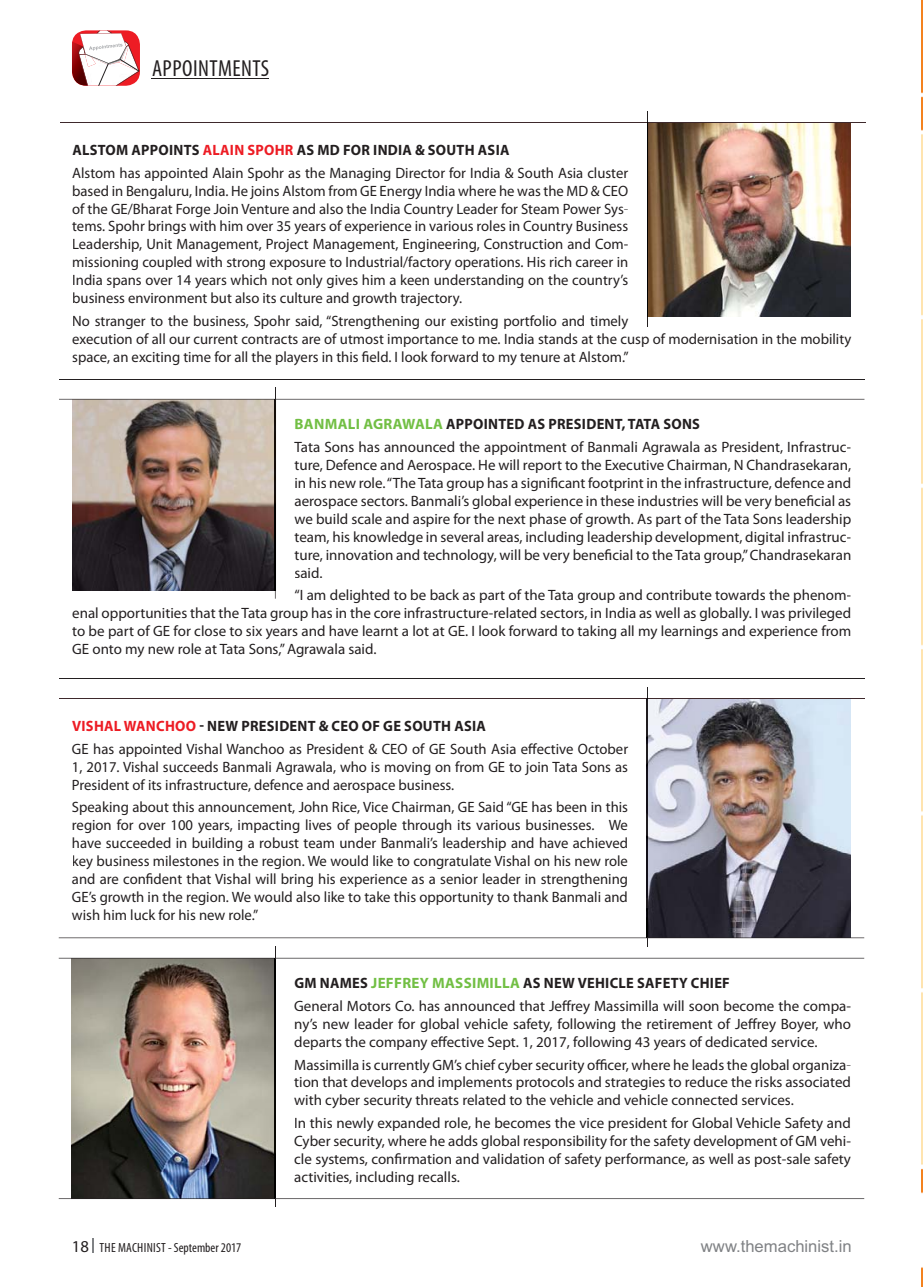
<style>
.page{position:relative;width:923px;height:1287px;background:#fff}
.page>*{position:absolute;margin:0;border:0;box-sizing:border-box;transform-origin:0 0}
.t1{font:condensed 23.28px "Myriad Pro";letter-spacing:.02em;color:#231f20}
.t2{font:16.62px "Arial";color:#808285}
.t3{font:15.05px/18px "Myriad Pro";color:#231f20}
.t4{font:condensed 13.3px "Myriad Pro";color:#231f20}
.s1{font-weight:700}
.s2{font-weight:700;color:#ed1c24}
.s3{font-weight:700;color:#72bf44}
.s4{font-stretch:normal;font-size:16.62px}
</style>
<div class="page">
<hr style="left:152px;top:78px;width:117px;height:1px;background:#231f20">
<img style="left:83px;top:30px;width:52px;height:3px">
<svg style="left:72px;top:33px;width:68px;height:53px"></svg>
<svg style="left:93px;top:1238px;width:1px;height:14px"></svg>
<img style="left:646px;top:699px;width:204px;height:238px">
<img style="left:647px;top:123px;width:203px;height:193px">
<img style="left:72px;top:400px;width:203px;height:191px">
<img style="left:72px;top:959px;width:203px;height:239px">
<hr style="left:59px;top:678px;width:805px;height:1px;background:#231f20">
<hr style="left:275px;top:1198px;width:588px;height:1px;background:#231f20">
<hr style="left:59px;top:1198px;width:215px;height:1px;background:#231f20">
<hr style="left:275px;top:399px;width:589px;height:1px;background:#231f20">
<hr style="left:59px;top:399px;width:216px;height:1px;background:#231f20">
<hr style="left:275px;top:958px;width:588px;height:1px;background:#231f20">
<hr style="left:59px;top:958px;width:215px;height:1px;background:#231f20">
<svg style="left:275px;top:387px;width:1px;height:212px"></svg>
<hr style="left:647px;top:937px;width:216px;height:1px;background:#231f20">
<hr style="left:59px;top:937px;width:587px;height:1px;background:#231f20">
<hr style="left:59px;top:379px;width:805px;height:1px;background:#231f20">
<hr style="left:60px;top:698px;width:804px;height:1px;background:#3e292c">
<hr style="left:60px;top:122px;width:805px;height:1px;background:#3e292c">
<img style="left:921px;top:0;width:1px;height:1287px">
<h1 class="t1" style="left:152px;top:60px;width:119px">APPOINTMENTS</h1>
<p class="t3" style="left:72px;top:139px;width:557px;line-height:22.8px"><span class="s1">ALSTOM APPOINTS</span> <span class="s2">ALAIN SPOHR</span> <span class="s1">AS MD FOR INDIA &amp; SOUTH ASIA<br></span>Alstom has appointed Alain Spohr as the Managing Director for India &amp; South Asia cluster</p>
<p class="t3" style="left:72px;top:182px;width:557px;text-align:justify">based in Bengaluru, India. He joins Alstom from GE Energy India where he was the MD &amp; CEO of the GE/Bharat Forge Join Venture and also the India Country Leader for Steam Power Sys&shy;tems. Spohr brings with him over 35 years of experience in various roles in Country Business Leadership, Unit Management, Project Management, Engineering, Construction and Com&shy;missioning coupled with strong exposure to Industrial/factory operations. His rich career in India spans over 14 years which not only gives him a keen understanding on the country’s business environment but also its culture and growth trajectory.</p>
<p class="t3" style="left:72px;top:313px;width:780px">No stranger to the business, Spohr said, “Strengthening our existing portfolio and timely<br>execution of all our current contracts are of utmost importance to me. India stands at the cusp of modernisation in the mobility space, an exciting time for all the players in this field. I look forward to my tenure at Alstom.”</p>
<p class="t3" style="left:294px;top:413px;width:558px;line-height:22.8px"><span class="s3">BANMALI AGRAWALA</span> <span class="s1">APPOINTED AS PRESIDENT, TATA SONS<br></span>Tata Sons has announced the appointment of Banmali Agrawala as President, Infrastruc-</p>
<p class="t3" style="left:294px;top:457px;width:558px;text-align:justify">ture, Defence and Aerospace. He will report to the Executive Chairman, N Chandrasekaran, in his new role. “The Tata group has a significant footprint in the infrastructure, defence and aerospace sectors. Banmali’s global experience in these industries will be very beneficial as we build scale and aspire for the next phase of growth. As part of the Tata Sons leadership team, his knowledge in several areas, including leadership development, digital infrastruc&shy;ture, innovation and technology, will be very beneficial to the Tata group,” Chandrasekaran said.</p>
<p class="t3" style="left:72px;top:587px;width:780px;text-align:justify;text-indent:222px">“I am delighted to be back as part of the Tata group and contribute towards the phenom&shy;enal opportunities that the Tata group has in the core infrastructure-related sectors, in India as well as globally. I was privileged to be part of GE for close to six years and have learnt a lot at GE. I look forward to taking all my learnings and experience from GE onto my new role at Tata Sons,” Agrawala said.</p>
<p class="t3" style="left:72px;top:715px;width:557px;line-height:22.8px"><span class="s2">VISHAL WANCHOO</span> <span class="s1">- NEW PRESIDENT &amp; CEO OF GE SOUTH ASIA<br></span>GE has appointed Vishal Wanchoo as President &amp; CEO of GE South Asia effective October</p>
<p class="t3" style="left:72px;top:758px;width:557px">1, 2017. Vishal succeeds Banmali Agrawala, who is moving on from GE to join Tata Sons as<br>President of its infrastructure, defence and aerospace business.</p>
<p class="t3" style="left:72px;top:799px;width:557px;text-align:justify">Speaking about this announcement, John Rice, Vice Chairman, GE Said “GE has been in this region for over 100 years, impacting lives of people through its various businesses. We have succeeded in building a robust team under Banmali’s leadership and have achieved key business milestones in the region. We would like to congratulate Vishal on his new role and are confident that Vishal will bring his experience as a senior leader in strengthening GE’s growth in the region. We would also like to take this opportunity to thank Banmali and wish him luck for his new role.”</p>
<p class="t3" style="left:294px;top:972px;width:558px;line-height:22.8px"><span class="s1">GM NAMES</span> <span class="s3">JEFFREY MASSIMILLA</span> <span class="s1">AS NEW VEHICLE SAFETY CHIEF<br></span>General Motors Co. has announced that Jeffrey Massimilla will soon become the compa-</p>
<p class="t3" style="left:294px;top:1015px;width:558px">ny’s new leader for global vehicle safety, following the retirement of Jeffrey Boyer, who departs the company effective Sept. 1, 2017, following 43 years of dedicated service.</p>
<p class="t3" style="left:294px;top:1056px;width:558px;text-align:justify">Massimilla is currently GM’s chief cyber security officer, where he leads the global organiza&shy;tion that develops and implements protocols and strategies to reduce the risks associated with cyber security threats related to the vehicle and vehicle connected services.</p>
<p class="t3" style="left:294px;top:1115px;width:558px;text-align:justify">In this newly expanded role, he becomes the vice president for Global Vehicle Safety and Cyber security, where he adds global responsibility for the safety development of GM vehi&shy;cle systems, confirmation and validation of safety performance, as well as post-sale safety activities, including recalls.</p>
<p class="t4" style="left:72px;top:1243px;width:171px"><span class="s4">18</span> THE MACHINIST - September 2017</p>
<p class="t2" style="left:700px;top:1240px;width:152px">www.themachinist.in</p>
</div>
